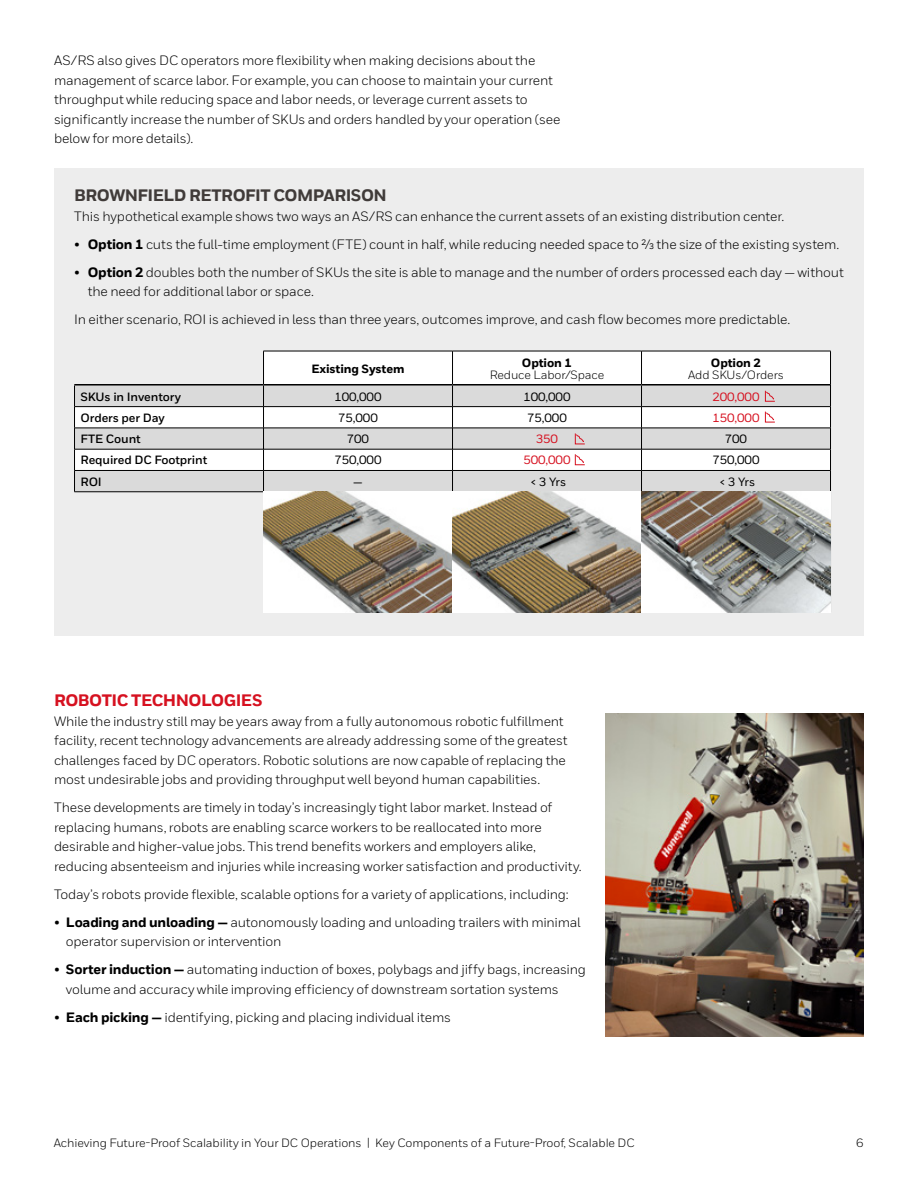
<style>
.page{position:relative;width:918px;height:1188px;background:#fff}
.page>*{position:absolute;margin:0;border:0;box-sizing:border-box;transform-origin:0 0}
.t1{font:800 16.5px "Honeywell Sans TT";letter-spacing:-.03em;color:#403b39}
.t2{font:800 16.5px "Honeywell Sans TT";letter-spacing:-.03em;color:#d61120}
.t3{font:13.5px/19.5px "Honeywell Sans TT";letter-spacing:-.015em;color:#000}
.t4{font:12px "Honeywell Sans";letter-spacing:-.01em;color:#000}
.t5{font:700 12px "Honeywell Sans";letter-spacing:-.01em;color:#000}
.t6{font:500 12px "Honeywell Sans";letter-spacing:-.01em;color:#000}
.t7{font:800 12px "Honeywell Sans";letter-spacing:-.01em;color:#000}
.t8{font:500 12px "Honeywell Sans";letter-spacing:-.01em;color:#d61120}
.s1{font-weight:800}
</style>
<div class="page">
<div style="left:54px;top:168px;width:810px;height:468px;background:#ededed"></div>
<div style="left:75px;top:386px;width:188px;height:20px;background:#dadada"></div>
<svg style="left:75px;top:407px;width:188px;height:85px;background:#e7e7e7"></svg>
<hr style="left:74px;top:384px;width:190px;height:2px;background:#000">
<hr style="left:74px;top:406px;width:190px;height:1px;background:#000">
<hr style="left:74px;top:428px;width:190px;height:1px;background:#000">
<hr style="left:74px;top:449px;width:190px;height:1px;background:#000">
<hr style="left:74px;top:470px;width:190px;height:1px;background:#000">
<svg style="left:74px;top:386px;width:1px;height:106px"></svg>
<hr style="left:74px;top:492px;width:190px;height:1px;background:#000">
<hr style="left:263px;top:492px;width:1px;height:120px;background:#000">
<hr style="left:830px;top:492px;width:1px;height:120px;background:#000">
<hr style="left:263px;top:612px;width:190px;height:1px;background:#000">
<hr style="left:453px;top:612px;width:189px;height:1px;background:#000">
<hr style="left:642px;top:612px;width:189px;height:1px;background:#000">
<img style="left:264px;top:492px;width:566px;height:120px">
<svg style="left:263px;top:351px;width:568px;height:141px;background:#e2e1e1"></svg>
<img style="left:605px;top:714px;width:259px;height:322px">
<p class="t3" style="left:54px;top:51px;width:508px">AS/RS also gives DC operators more flexibility when making decisions about the management of scarce labor. For example, you can choose to maintain your current throughput while reducing space and labor needs, or leverage current assets to significantly increase the number of SKUs and orders handled by your operation (see below for more details).</p>
<p class="t1" style="left:74px;top:186px;width:314px">BROWNFIELD RETROFIT COMPARISON</p>
<p class="t3" style="left:74px;top:206px;width:712px">This hypothetical example shows two ways an AS/RS can enhance the current assets of an existing distribution center.</p>
<p class="t3" style="left:74px;top:234px;width:767px">• <span class="s1">Option 1</span> cuts the full-time employment (FTE) count in half, while reducing needed space to ⅔ the size of the existing system.</p>
<p class="t3" style="left:88px;top:262px;width:758px;text-indent:-14px">• <span class="s1">Option 2</span> doubles both the number of SKUs the site is able to manage and the number of orders processed each day — without the need for additional labor or space.</p>
<p class="t3" style="left:74px;top:310px;width:718px">In either scenario, ROI is achieved in less than three years, outcomes improve, and cash flow becomes more predictable.</p>
<p class="t7" style="left:312px;top:361px;width:94px">Existing System</p>
<p class="t7" style="left:522px;top:355px;width:52px">Option 1</p>
<p class="t4" style="left:490px;top:367px;width:116px">Reduce Labor/Space</p>
<p class="t7" style="left:711px;top:355px;width:52px">Option 2</p>
<p class="t4" style="left:688px;top:367px;width:97px">Add SKUs/Orders</p>
<p class="t5" style="left:81px;top:389px;width:102px">SKUs in Inventory</p>
<p class="t6" style="left:334px;top:389px;width:49px">100,000</p>
<p class="t6" style="left:523px;top:389px;width:49px">100,000</p>
<p class="t8" style="left:712px;top:389px;width:49px">200,000</p>
<p class="t5" style="left:81px;top:410px;width:86px">Orders per Day</p>
<p class="t6" style="left:338px;top:411px;width:41px">75,000</p>
<p class="t6" style="left:527px;top:411px;width:41px">75,000</p>
<p class="t8" style="left:713px;top:411px;width:49px">150,000</p>
<p class="t5" style="left:81px;top:432px;width:62px">FTE Count</p>
<p class="t6" style="left:347px;top:432px;width:24px">700</p>
<p class="t8" style="left:536px;top:432px;width:24px">350</p>
<p class="t6" style="left:725px;top:432px;width:24px">700</p>
<p class="t5" style="left:81px;top:453px;width:128px">Required DC Footprint</p>
<p class="t6" style="left:335px;top:453px;width:49px">750,000</p>
<p class="t8" style="left:524px;top:453px;width:49px">500,000</p>
<p class="t6" style="left:713px;top:453px;width:49px">750,000</p>
<p class="t5" style="left:81px;top:474px;width:23px">ROI</p>
<p class="t6" style="left:353px;top:474px;width:11px">—</p>
<p class="t6" style="left:531px;top:474px;width:37px">&lt; 3 Yrs</p>
<p class="t6" style="left:720px;top:474px;width:37px">&lt; 3 Yrs</p>
<p class="t2" style="left:54px;top:690px;width:210px">ROBOTIC TECHNOLOGIES</p>
<p class="t3" style="left:54px;top:711px;width:515px">While the industry still may be years away from a fully autonomous robotic fulfillment facility, recent technology advancements are already addressing some of the greatest challenges faced by DC operators. Robotic solutions are now capable of replacing the most undesirable jobs and providing throughput well beyond human capabilities.</p>
<p class="t3" style="left:54px;top:798px;width:529px">These developments are timely in today’s increasingly tight labor market. Instead of replacing humans, robots are enabling scarce workers to be reallocated into more desirable and higher-value jobs. This trend benefits workers and employers alike, reducing absenteeism and injuries while increasing worker satisfaction and productivity.</p>
<p class="t3" style="left:54px;top:884px;width:516px">Today’s robots provide flexible, scalable options for a variety of applications, including:</p>
<p class="t3" style="left:66px;top:912px;width:516px;text-indent:-12px">• <span class="s1">Loading and unloading —</span> autonomously loading and unloading trailers with minimal operator supervision or intervention</p>
<p class="t3" style="left:66px;top:960px;width:521px;text-indent:-12px">• <span class="s1">Sorter induction —</span> automating induction of boxes, polybags and jiffy bags, increasing volume and accuracy while improving efficiency of downstream sortation systems</p>
<p class="t3" style="left:54px;top:1007px;width:399px">• <span class="s1">Each picking —</span> identifying, picking and placing individual items</p>
<p class="t4" style="left:54px;top:1135px;width:583px">Achieving Future-Proof Scalability in Your DC Operations | Key Components of a Future-Proof, Scalable DC</p>
<p class="t4" style="left:856px;top:1135px;width:9px">6</p>
</div>
